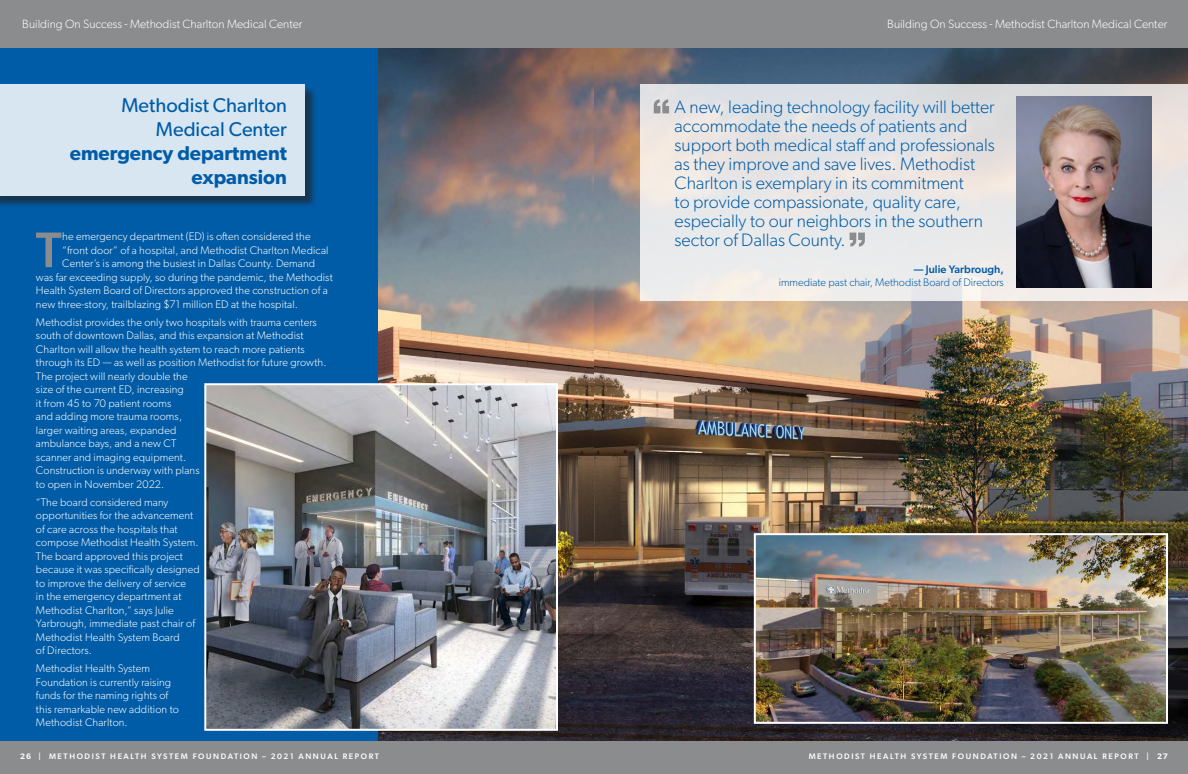
<style>
.page{position:relative;width:1188px;height:774px;background:#fff}
.page>*{position:absolute;margin:0;border:0;box-sizing:border-box;transform-origin:0 0}
.t1{font:500 50.1px "Gibson";color:#8b8c8e}
.t2{font:20px "Gibson";color:#005ca7}
.t3{font:600 20px/24px "Gibson";color:#005ca7;text-align:right}
.t4{font:300 18px/19px "Gibson";color:#005ca7}
.t5{font:300 12px "Gibson";color:#fff}
.t6{font:300 11px/13.5px "Gibson";letter-spacing:.01em;color:#fff}
.t7{font:300 11px "Gibson";color:#005ca7}
.t8{font:500 11px "Gibson";color:#005ca7}
.t9{font:500 8px "Gibson";letter-spacing:.2em;color:#fff}
.s1{font-weight:600}
</style>
<div class="page">
<img style="left:378px;top:47px;width:810px;height:695px">
<div style="left:0;top:41px;width:378px;height:705px;background:#005ca7"></div>
<div style="left:640px;top:85px;width:548px;height:216px;background:linear-gradient(to bottom,#e1dfe1,#efedeb)"></div>
<div style="left:0;top:0;width:1188px;height:47px;background:#8b8c8e"></div>
<img style="left:1016px;top:97px;width:136px;height:190px">
<div style="left:0;top:86px;width:317px;height:123px;background:#231f20;opacity:.75"></div>
<div style="left:0;top:85px;width:305px;height:111px;background:#d8e6f1"></div>
<img style="left:207px;top:386px;width:348px;height:342px">
<div style="left:204px;top:383px;width:354px;height:348px;border:2px solid #fff"></div>
<img style="left:757px;top:536px;width:408px;height:185px">
<div style="left:754px;top:533px;width:414px;height:191px;border:2px solid #fff"></div>
<svg style="left:654px;top:99px;width:15px;height:14px"></svg>
<svg style="left:850px;top:233px;width:15px;height:14px"></svg>
<div style="left:0;top:742px;width:1188px;height:32px;background:#8b8c8e"></div>
<p class="t5" style="left:22px;top:17px;width:282px">Building On Success - Methodist Charlton Medical Center</p>
<p class="t5" style="left:887px;top:17px;width:282px">Building On Success - Methodist Charlton Medical Center</p>
<p class="t2" style="left:122px;top:93px;width:167px">Methodist Charlton</p>
<p class="t2" style="left:156px;top:117px;width:132px">Medical Center</p>
<p class="t3" style="left:70px;top:140px;width:218px">emergency department expansion</p>
<p class="t1" style="left:36px;top:220px;width:28px">T</p>
<p class="t6" style="left:62px;top:229px;width:250px">he emergency department (ED) is often considered the</p>
<p class="t6" style="left:62px;top:243px;width:268px">“front door” of a hospital, and Methodist Charlton Medical</p>
<p class="t6" style="left:62px;top:256px;width:254px">Center’s is among the busiest in Dallas County. Demand</p>
<p class="t6" style="left:36px;top:270px;width:298px">was far exceeding supply, so during the pandemic, the Methodist</p>
<p class="t6" style="left:36px;top:283px;width:293px">Health System Board of Directors approved the construction of a</p>
<p class="t6" style="left:36px;top:297px;width:264px">new three-story, trailblazing $71 million ED at the hospital.</p>
<p class="t6" style="left:36px;top:315px;width:292px">Methodist provides the only two hospitals with trauma centers south of downtown Dallas, and this expansion at Methodist Charlton will allow the health system to reach more patients through its ED — as well as position Methodist for future growth.<br>The project will nearly double the<br>size of the current ED, increasing<br>it from 45 to 70 patient rooms<br>and adding more trauma rooms,<br>larger waiting areas, expanded<br>ambulance bays, and a new CT<br>scanner and imaging equipment.<br>Construction is underway with plans<br>to open in November 2022.</p>
<p class="t6" style="left:36px;top:495px;width:165px">“The board considered many opportunities for the advancement of care across the hospitals that compose Methodist Health System.<br>The board approved this project because it was specifically designed to improve the delivery of service<br>in the emergency department at<br>Methodist Charlton,” says Julie<br>Yarbrough, immediate past chair of<br>Methodist Health System Board<br>of Directors.</p>
<p class="t6" style="left:36px;top:661px;width:144px">Methodist Health System<br>Foundation is currently raising funds for the naming rights of this remarkable new addition to<br>Methodist Charlton.</p>
<p class="t4" style="left:675px;top:97px;width:322px">A new, leading technology facility will better accommodate the needs of patients and support both medical staff and professionals as they improve and save lives. Methodist Charlton is exemplary in its commitment<br>to provide compassionate, quality care, especially to our neighbors in the southern sector of Dallas County.</p>
<p class="t8" style="left:914px;top:262px;width:91px">— Julie Yarbrough,</p>
<p class="t7" style="left:779px;top:276px;width:227px">immediate past chair, Methodist Board of Directors</p>
<p class="t9" style="left:20px;top:752px;width:361px"><span class="s1">26</span> | METHODIST HEALTH SYSTEM FOUNDATION – 2021 ANNUAL REPORT</p>
<p class="t9" style="left:809px;top:752px;width:361px">METHODIST HEALTH SYSTEM FOUNDATION – 2021 ANNUAL REPORT | <span class="s1">27</span></p>
</div>
